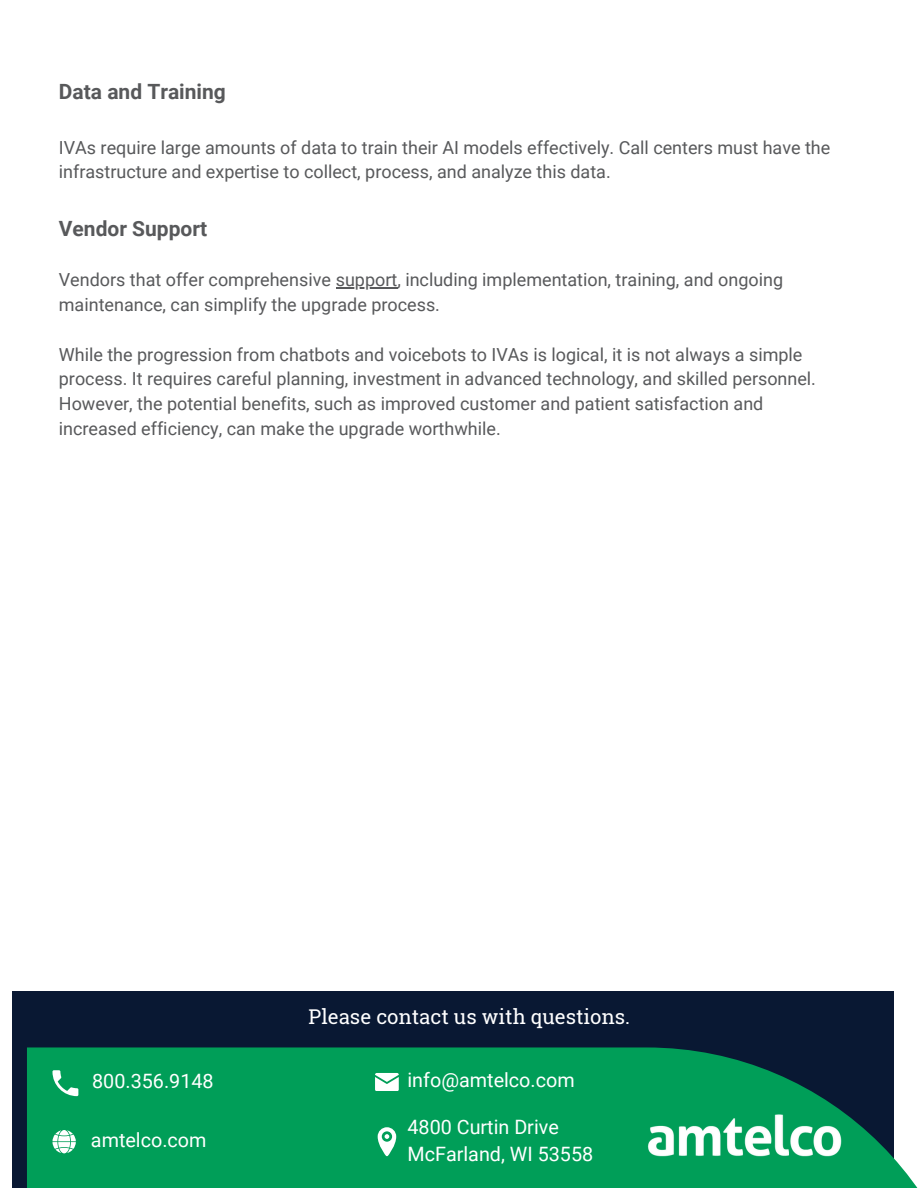
<style>
.page{position:relative;width:918px;height:1188px;background:#fff}
.page>*{position:absolute;margin:0;border:0;box-sizing:border-box;transform-origin:0 0}
.t1{font:700 21px "Roboto";color:#58595b}
.t2{font:20.4px "Roboto Slab";color:#fff}
.t3{font:19.8px/27px "Roboto";color:#fff}
.t4{font:18px/24.8px "Roboto";color:#58595b}
</style>
<div class="page">
<div style="left:12px;top:991px;width:881px;height:197px;background:#091833"></div>
<svg style="left:27px;top:1047px;width:891px;height:141px;background:#079a5a"></svg>
<img style="left:644px;top:1048px;width:201px;height:140px">
<svg style="left:52px;top:1070px;width:26px;height:26px"></svg>
<svg style="left:378px;top:1127px;width:18px;height:29px"></svg>
<svg style="left:375px;top:1073px;width:24px;height:18px"></svg>
<svg style="left:52px;top:1130px;width:24px;height:23px"></svg>
<hr style="left:336px;top:288px;width:61px;height:1px;background:#58595b">
<h3 class="t1" style="left:59px;top:79px;width:169px">Data and Training</h3>
<p class="t4" style="left:59px;top:135px;width:773px">IVAs require large amounts of data to train their AI models effectively. Call centers must have the infrastructure and expertise to collect, process, and analyze this data.</p>
<p class="t1" style="left:59px;top:216px;width:150px">Vendor Support</p>
<p class="t4" style="left:59px;top:268px;width:726px">Vendors that offer comprehensive support, including implementation, training, and ongoing</p>
<h2 class="t4" style="left:59px;top:293px;width:383px">maintenance, can simplify the upgrade process.</h2>
<h2 class="t4" style="left:59px;top:342px;width:745px">While the progression from chatbots and voicebots to IVAs is logical, it is not always a simple</h2>
<h2 class="t4" style="left:59px;top:367px;width:759px">process. It requires careful planning, investment in advanced technology, and skilled personnel.<br>However, the potential benefits, such as improved customer and patient satisfaction and increased efficiency, can make the upgrade worthwhile.</h2>
<h1 class="t3" style="left:92px;top:1068px;width:123px">800.356.9148</h1>
<h2 class="t3" style="left:91px;top:1127px;width:117px">amtelco.com</h2>
<p class="t2" style="left:308px;top:1003px;width:323px">Please contact us with questions.</p>
<p class="t3" style="left:408px;top:1067px;width:169px">info@amtelco.com</p>
<p class="t3" style="left:408px;top:1114px;width:187px">4800 Curtin Drive<br>McFarland, WI 53558</p>
</div>
